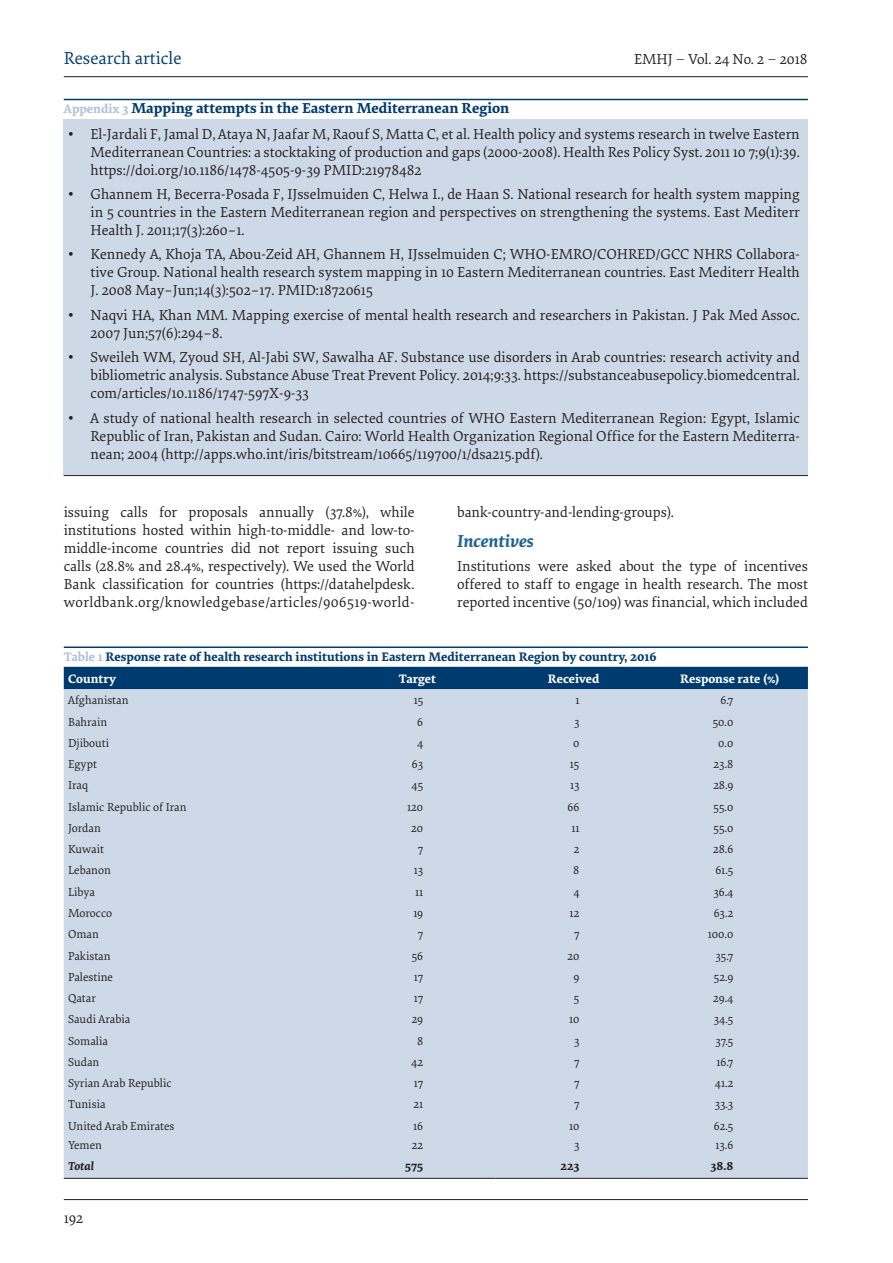
<style>
.page{position:relative;width:893px;height:1263px;background:#fff}
.page>*{position:absolute;margin:0;border:0;box-sizing:border-box;transform-origin:0 0}
.t1{font:18px "Elena";color:#003b70}
.t2{font:italic 700 18px "Elena";color:#1b6194}
.Body_1{font:15px/18px "Elena";color:#231f20;text-align:justify}
.tabletit{font:700 15px "Elena";color:#003b70}
.tabletit-2{font:700 12.9px "Elena";color:#003b70}
.tabletxt1{font:700 12.75px "Elena";color:#fff}
.tabletxt{font:12px "Elena";color:#231f20}
.tabletxt-2{font:700 12px "Elena";letter-spacing:-.01em;color:#231f20}
.tabletxt-3{font:italic 700 12px "Elena";color:#231f20}
.s1{font-family:"Ropa Sans PTT";font-weight:300}
.s2{font-size:12.9px;color:#afc2d9}
.s3{color:#afc2d9}
</style>
<div class="page">
<hr style="left:64px;top:1199px;width:744px;height:1px;background:#231f20">
<hr style="left:64px;top:76px;width:744px;height:1px;background:#231f20">
<hr style="left:64px;top:646px;width:744px;height:2px;background:#003b70">
<div style="left:64px;top:667px;width:744px;height:22px;background:#003b70"></div>
<div style="left:64px;top:689px;width:744px;height:489px;background:#ced9e7"></div>
<hr style="left:64px;top:1178px;width:275px;height:1px;background:#231f20">
<hr style="left:339px;top:1178px;width:156px;height:1px;background:#231f20">
<hr style="left:495px;top:1178px;width:157px;height:1px;background:#231f20">
<hr style="left:652px;top:1178px;width:156px;height:1px;background:#231f20">
<hr style="left:64px;top:99px;width:744px;height:1px;background:#003b70">
<div style="left:64px;top:119px;width:744px;height:357px;background:#ced9e7"></div>
<hr style="left:64px;top:475px;width:744px;height:1px;background:#231f20">
<p class="t1" style="left:64px;top:45px;width:119px">Research article</p>
<p class="Body_1" style="left:634px;top:49px;width:175px">EMHJ <span class="s1">–</span> Vol. 24 No. 2 <span class="s1">–</span> 2018</p>
<p class="tabletit" style="left:64px;top:97px;width:447px"><span class="s2">Appendix 3</span> Mapping attempts in the Eastern Mediterranean Region</p>
<p class="Body_1" style="left:91px;top:124px;width:711px;text-indent:-22px">• El-Jardali F, Jamal D, Ataya N, Jaafar M, Raouf S, Matta C, et al. Health policy and systems research in twelve Eastern Mediterranean Countries: a stocktaking of production and gaps (2000-2008). Health Res Policy Syst. 2011 10 7;9(1):39. https://doi.org/10.1186/1478-4505-9-39 PMID:21978482</p>
<p class="Body_1" style="left:91px;top:185px;width:711px;text-indent:-22px">• Ghannem H, Becerra-Posada F, IJsselmuiden C, Helwa I., de Haan S. National research for health system mapping in 5 countries in the Eastern Mediterranean region and perspectives on strengthening the systems. East Mediterr Health J. 2011;17(3):260–1.</p>
<p class="Body_1" style="left:91px;top:245px;width:711px;text-indent:-22px">• Kennedy A, Khoja TA, Abou-Zeid AH, Ghannem H, IJsselmuiden C; WHO-EMRO/COHRED/GCC NHRS Collabora&shy;tive Group. National health research system mapping in 10 Eastern Mediterranean countries. East Mediterr Health J. 2008 May–Jun;14(3):502–17. PMID:18720615</p>
<p class="Body_1" style="left:91px;top:305px;width:711px;text-indent:-22px">• Naqvi HA, Khan MM. Mapping exercise of mental health research and researchers in Pakistan. J Pak Med Assoc.<br>2007 Jun;57(6):294–8.</p>
<p class="Body_1" style="left:91px;top:348px;width:711px;text-indent:-22px">• Sweileh WM, Zyoud SH, Al-Jabi SW, Sawalha AF. Substance use disorders in Arab countries: research activity and bibliometric analysis. Substance Abuse Treat Prevent Policy. 2014;9:33. https://substanceabusepolicy.biomedcentral. com/articles/10.1186/1747-597X-9-33</p>
<p class="Body_1" style="left:91px;top:408px;width:711px;text-indent:-22px">• A study of national health research in selected countries of WHO Eastern Mediterranean Region: Egypt, Islamic Republic of Iran, Pakistan and Sudan. Cairo: World Health Organization Regional Office for the Eastern Mediterra&shy;nean; 2004 (http://apps.who.int/iris/bitstream/10665/119700/1/dsa215.pdf).</p>
<p class="Body_1" style="left:64px;top:502px;width:352px">issuing calls for proposals annually (37.8%), while institutions hosted within high-to-middle- and low-to&shy;middle-income countries did not report issuing such calls (28.8% and 28.4%, respectively). We used the World Bank classification for countries (https://datahelpdesk. worldbank.org/knowledgebase/articles/906519-world-</p>
<p class="Body_1" style="left:457px;top:502px;width:218px">bank-country-and-lending-groups).</p>
<h2 class="t2" style="left:457px;top:527px;width:78px">Incentives</h2>
<p class="Body_1" style="left:457px;top:557px;width:352px">Institutions were asked about the type of incentives offered to staff to engage in health research. The most reported incentive (50/109) was financial, which included</p>
<p class="tabletit-2" style="left:64px;top:647px;width:594px"><span class="s3">Table 1</span> Response rate of health research institutions in Eastern Mediterranean Region by country, 2016</p>
<p class="tabletxt1" style="left:68px;top:669px;width:49px">Country</p>
<p class="tabletxt1" style="left:399px;top:669px;width:38px">Target</p>
<p class="tabletxt1" style="left:548px;top:669px;width:53px">Received</p>
<p class="tabletxt1" style="left:680px;top:669px;width:101px">Response rate (%)</p>
<p class="tabletxt" style="left:68px;top:692px;width:62px">Afghanistan</p>
<p class="tabletxt" style="left:414px;top:692px;width:11px">15</p>
<p class="tabletxt" style="left:575px;top:692px;width:6px">1</p>
<p class="tabletxt" style="left:720px;top:692px;width:14px">6.7</p>
<p class="tabletxt" style="left:68px;top:713px;width:41px">Bahrain</p>
<p class="tabletxt" style="left:417px;top:713px;width:7px">6</p>
<p class="tabletxt" style="left:574px;top:713px;width:7px">3</p>
<p class="tabletxt" style="left:713px;top:713px;width:22px">50.0</p>
<p class="tabletxt" style="left:68px;top:735px;width:43px">Djibouti</p>
<p class="tabletxt" style="left:417px;top:735px;width:8px">4</p>
<p class="tabletxt" style="left:573px;top:735px;width:8px">0</p>
<p class="tabletxt" style="left:718px;top:735px;width:17px">0.0</p>
<p class="tabletxt" style="left:68px;top:756px;width:30px">Egypt</p>
<p class="tabletxt" style="left:412px;top:756px;width:13px">63</p>
<p class="tabletxt" style="left:570px;top:756px;width:11px">15</p>
<p class="tabletxt" style="left:714px;top:756px;width:21px">23.8</p>
<p class="tabletxt" style="left:68px;top:777px;width:22px">Iraq</p>
<p class="tabletxt" style="left:411px;top:777px;width:13px">45</p>
<p class="tabletxt" style="left:570px;top:777px;width:11px">13</p>
<p class="tabletxt" style="left:713px;top:777px;width:21px">28.9</p>
<p class="tabletxt" style="left:68px;top:798px;width:120px">Islamic Republic of Iran</p>
<p class="tabletxt" style="left:407px;top:798px;width:18px">120</p>
<p class="tabletxt" style="left:568px;top:798px;width:13px">66</p>
<p class="tabletxt" style="left:714px;top:798px;width:21px">55.0</p>
<p class="tabletxt" style="left:68px;top:820px;width:34px">Jordan</p>
<p class="tabletxt" style="left:411px;top:820px;width:13px">20</p>
<p class="tabletxt" style="left:571px;top:820px;width:10px">11</p>
<p class="tabletxt" style="left:714px;top:820px;width:21px">55.0</p>
<p class="tabletxt" style="left:68px;top:841px;width:38px">Kuwait</p>
<p class="tabletxt" style="left:418px;top:841px;width:7px">7</p>
<p class="tabletxt" style="left:574px;top:841px;width:7px">2</p>
<p class="tabletxt" style="left:713px;top:841px;width:22px">28.6</p>
<p class="tabletxt" style="left:68px;top:862px;width:44px">Lebanon</p>
<p class="tabletxt" style="left:414px;top:862px;width:11px">13</p>
<p class="tabletxt" style="left:573px;top:862px;width:8px">8</p>
<p class="tabletxt" style="left:715px;top:862px;width:19px">61.5</p>
<p class="tabletxt" style="left:68px;top:883px;width:28px">Libya</p>
<p class="tabletxt" style="left:415px;top:883px;width:10px">11</p>
<p class="tabletxt" style="left:573px;top:883px;width:8px">4</p>
<p class="tabletxt" style="left:713px;top:883px;width:21px">36.4</p>
<p class="tabletxt" style="left:68px;top:905px;width:46px">Morocco</p>
<p class="tabletxt" style="left:413px;top:905px;width:11px">19</p>
<p class="tabletxt" style="left:570px;top:905px;width:11px">12</p>
<p class="tabletxt" style="left:714px;top:905px;width:21px">63.2</p>
<p class="tabletxt" style="left:68px;top:926px;width:32px">Oman</p>
<p class="tabletxt" style="left:418px;top:926px;width:7px">7</p>
<p class="tabletxt" style="left:574px;top:926px;width:7px">7</p>
<p class="tabletxt" style="left:708px;top:926px;width:27px">100.0</p>
<p class="tabletxt" style="left:68px;top:947px;width:44px">Pakistan</p>
<p class="tabletxt" style="left:412px;top:947px;width:13px">56</p>
<p class="tabletxt" style="left:567px;top:947px;width:13px">20</p>
<p class="tabletxt" style="left:716px;top:947px;width:19px">35.7</p>
<p class="tabletxt" style="left:68px;top:969px;width:46px">Palestine</p>
<p class="tabletxt" style="left:414px;top:969px;width:11px">17</p>
<p class="tabletxt" style="left:573px;top:969px;width:7px">9</p>
<p class="tabletxt" style="left:714px;top:969px;width:21px">52.9</p>
<p class="tabletxt" style="left:68px;top:990px;width:29px">Qatar</p>
<p class="tabletxt" style="left:414px;top:990px;width:11px">17</p>
<p class="tabletxt" style="left:574px;top:990px;width:7px">5</p>
<p class="tabletxt" style="left:713px;top:990px;width:22px">29.4</p>
<p class="tabletxt" style="left:68px;top:1011px;width:64px">Saudi Arabia</p>
<p class="tabletxt" style="left:412px;top:1011px;width:13px">29</p>
<p class="tabletxt" style="left:569px;top:1011px;width:12px">10</p>
<p class="tabletxt" style="left:714px;top:1011px;width:21px">34.5</p>
<p class="tabletxt" style="left:68px;top:1032px;width:41px">Somalia</p>
<p class="tabletxt" style="left:417px;top:1032px;width:8px">8</p>
<p class="tabletxt" style="left:574px;top:1032px;width:7px">3</p>
<p class="tabletxt" style="left:715px;top:1032px;width:19px">37.5</p>
<p class="tabletxt" style="left:68px;top:1054px;width:33px">Sudan</p>
<p class="tabletxt" style="left:411px;top:1054px;width:13px">42</p>
<p class="tabletxt" style="left:574px;top:1054px;width:7px">7</p>
<p class="tabletxt" style="left:716px;top:1054px;width:18px">16.7</p>
<p class="tabletxt" style="left:68px;top:1075px;width:105px">Syrian Arab Republic</p>
<p class="tabletxt" style="left:414px;top:1075px;width:11px">17</p>
<p class="tabletxt" style="left:574px;top:1075px;width:7px">7</p>
<p class="tabletxt" style="left:715px;top:1075px;width:20px">41.2</p>
<p class="tabletxt" style="left:68px;top:1096px;width:39px">Tunisia</p>
<p class="tabletxt" style="left:414px;top:1096px;width:11px">21</p>
<p class="tabletxt" style="left:574px;top:1096px;width:7px">7</p>
<p class="tabletxt" style="left:715px;top:1096px;width:20px">33.3</p>
<p class="tabletxt" style="left:68px;top:1117px;width:108px">United Arab Emirates</p>
<p class="tabletxt" style="left:413px;top:1117px;width:11px">16</p>
<p class="tabletxt" style="left:569px;top:1117px;width:12px">10</p>
<p class="tabletxt" style="left:714px;top:1117px;width:21px">62.5</p>
<p class="tabletxt" style="left:68px;top:1136px;width:35px">Yemen</p>
<p class="tabletxt" style="left:412px;top:1136px;width:13px">22</p>
<p class="tabletxt" style="left:574px;top:1136px;width:7px">3</p>
<p class="tabletxt" style="left:716px;top:1136px;width:19px">13.6</p>
<p class="tabletxt-3" style="left:68px;top:1157px;width:28px">Total</p>
<p class="tabletxt-2" style="left:405px;top:1157px;width:20px">575</p>
<p class="tabletxt-2" style="left:561px;top:1157px;width:20px">223</p>
<p class="tabletxt-2" style="left:710px;top:1157px;width:24px">38.8</p>
<p class="Body_1" style="left:64px;top:1208px;width:21px">192</p>
</div>
